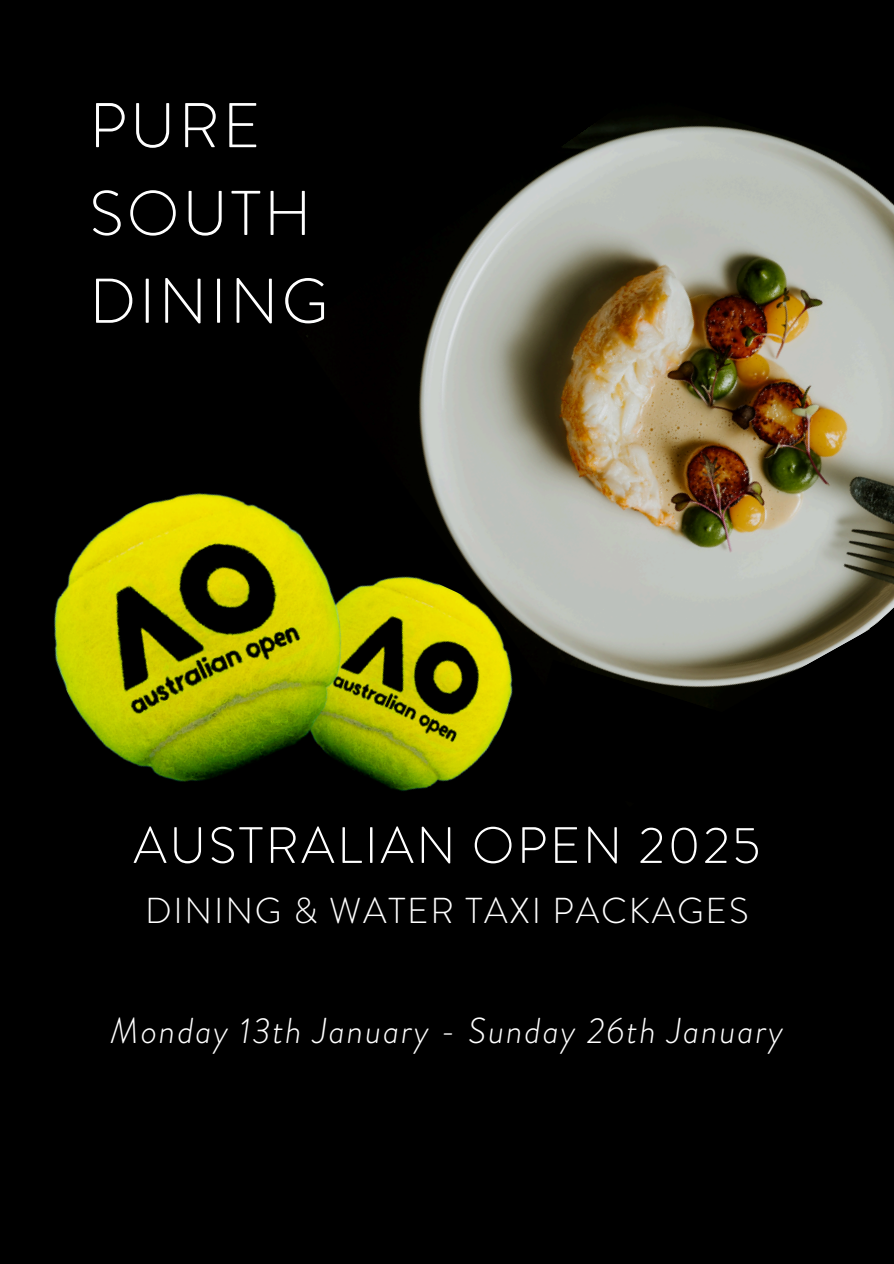
<style>
.page{position:relative;width:894px;height:1264px;background:#fff}
.page>*{position:absolute;margin:0;border:0;box-sizing:border-box;transform-origin:0 0}
.t1{font:300 63px/87.8px "Brandon Grotesque";letter-spacing:.05em;color:#fff}
.t2{font:300 51px "Brandon Grotesque";letter-spacing:.05em;color:#fff}
.t3{font:italic 300 36px "Brandon Grotesque";letter-spacing:.05em;color:#fff}
.t4{font:300 36px "Brandon Grotesque";letter-spacing:.05em;color:#fff}
</style>
<div class="page">
<div style="left:0;top:0;width:893px;height:1263px;background:#000"></div>
<img style="left:54px;top:493px;width:242px;height:289px">
<img style="left:296px;top:119px;width:597px;height:672px">
<svg style="left:647px;top:118px;width:246px;height:85px;fill:#b7bcb6"></svg>
<svg style="left:519px;top:659px;width:191px;height:132px"></svg>
<svg style="left:710px;top:581px;width:13px;height:210px"></svg>
<svg style="left:723px;top:581px;width:170px;height:210px"></svg>
<svg style="left:821px;top:584px;width:72px;height:107px"></svg>
<p class="t1" style="left:89px;top:82px;width:240px">PURE<br>SOUTH<br>DINING</p>
<h3 class="t2" style="left:133px;top:809px;width:628px">AUSTRALIAN OPEN 2025</h3>
<p class="t4" style="left:145px;top:885px;width:605px">DINING &amp; WATER TAXI PACKAGES</p>
<h2 class="t3" style="left:111px;top:1005px;width:673px">Monday 13th January - Sunday 26th January</h2>
</div>
